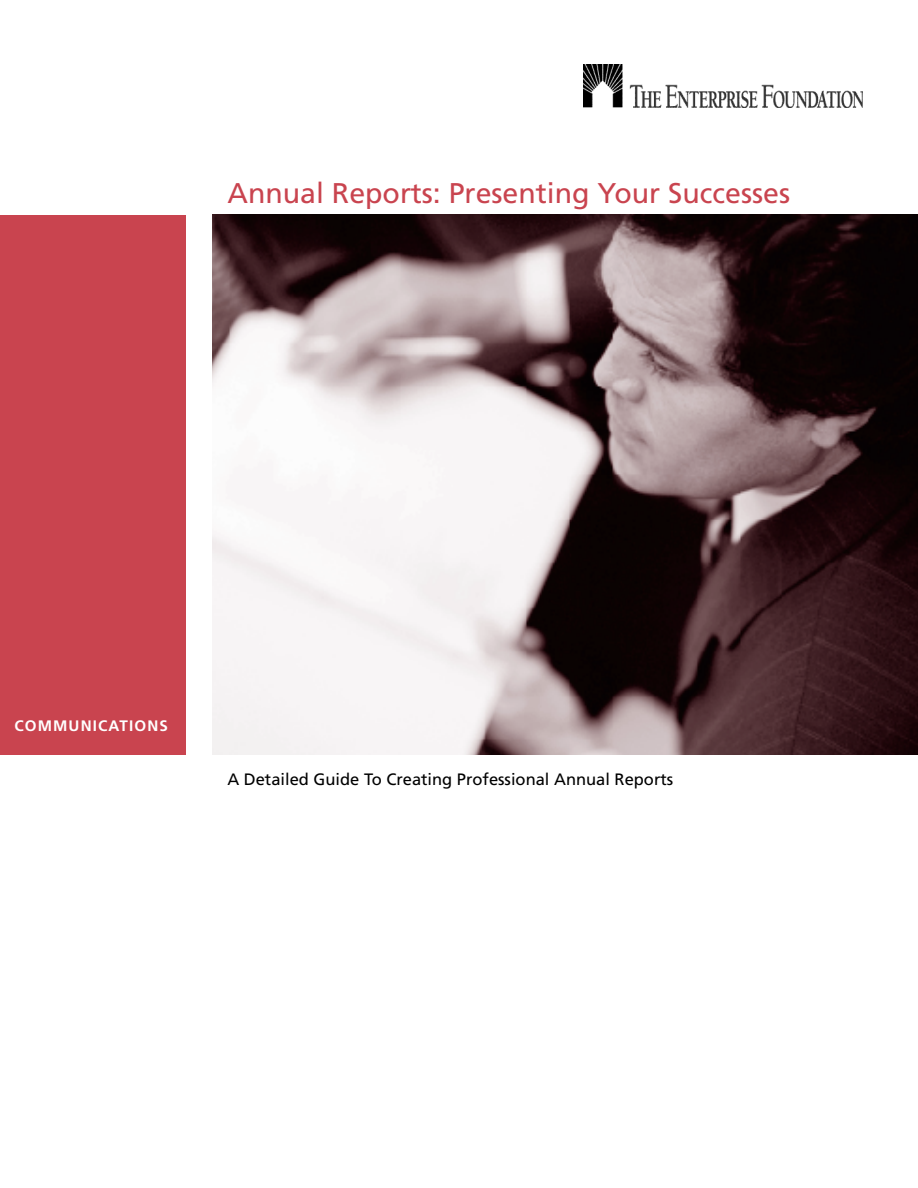
<style>
.page{position:relative;width:918px;height:1188px;background:#fff}
.page>*{position:absolute;margin:0;border:0;box-sizing:border-box;transform-origin:0 0}
.t1{font:28.5px "Frutiger";color:#c9444f}
.t2{font:16.5px "Frutiger";color:#000}
.t3{font:700 15.15px "Frutiger";color:#fff}
</style>
<div class="page">
<img style="left:212px;top:215px;width:706px;height:540px">
<div style="left:0;top:215px;width:185px;height:540px;background:#c9444f"></div>
<img style="left:583px;top:64px;width:279px;height:44px">
<h1 class="t1" style="left:227px;top:181px;width:564px">Annual Reports: Presenting Your Successes</h1>
<p class="t3" style="left:14px;top:720px;width:155px">C O M M U N I C AT I O N S</p>
<p class="t2" style="left:227px;top:772px;width:447px">A Detailed Guide To Creating Professional Annual Reports</p>
</div>
